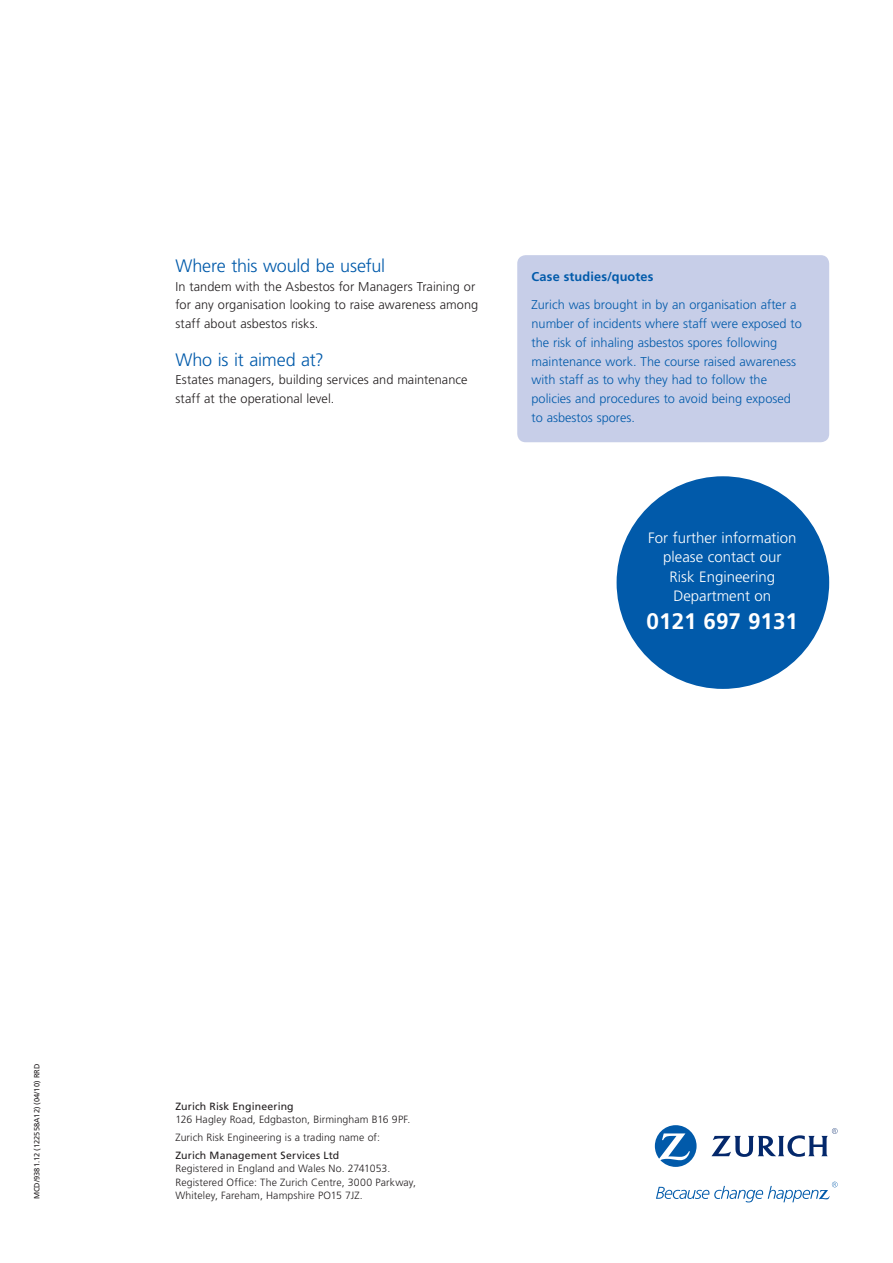
<style>
.page{position:relative;width:893px;height:1263px;background:#fff}
.page>*{position:absolute;margin:0;border:0;box-sizing:border-box;transform-origin:0 0}
.t1{font:700 22.5px "Frutiger LT Std";color:#fff}
.t2{font:300 18px "Frutiger LT Std";letter-spacing:-.01em;color:#015aaa}
.t3{font:300 15px/19.5px "Frutiger LT Std";color:#fff;text-align:center}
.t4{font:300 12.75px/18.8px "Frutiger LT Std";color:#015aaa}
.t5{font:300 12.75px/18.8px "Frutiger LT Std";letter-spacing:.005em;color:#231f20}
.t6{font:700 12.75px "Frutiger LT Std";letter-spacing:.01em;color:#015aaa}
.t7{font:300 10.5px/13.5px "Frutiger LT Std";letter-spacing:.01em;color:#231f20}
.t8{font:10.5px "Frutiger LT Std";letter-spacing:.015em;color:#231f20}
.t9{font:7.5px "Frutiger LT Std";color:#231f20}
</style>
<div class="page">
<div style="left:517px;top:255px;width:312px;height:187px;background:#c7cee8;border-radius:9px"></div>
<div style="left:617px;top:476px;width:212px;height:213px;background:#015aaa;border-radius:50%"></div>
<svg style="left:655px;top:1125px;width:42px;height:42px"></svg>
<svg style="left:711px;top:1128px;width:127px;height:29px"></svg>
<svg style="left:656px;top:1182px;width:182px;height:20px"></svg>
<h2 class="t2" style="left:175px;top:255px;width:211px">Where this would be useful</h2>
<p class="t5" style="left:175px;top:277px;width:304px">In tandem with the Asbestos for Managers Training or for any organisation looking to raise awareness among staff about asbestos risks.</p>
<h2 class="t2" style="left:175px;top:349px;width:150px">Who is it aimed at?</h2>
<p class="t5" style="left:175px;top:371px;width:294px">Estates managers, building services and maintenance staff at the operational level.</p>
<p class="t6" style="left:531px;top:269px;width:124px">Case studies/quotes</p>
<p class="t4" style="left:531px;top:296px;width:272px">Zurich was brought in by an organisation after a number of incidents where staff were exposed to the risk of inhaling asbestos spores following maintenance work. The course raised awareness with staff as to why they had to follow the policies and procedures to avoid being exposed to asbestos spores.</p>
<p class="t3" style="left:648px;top:528px;width:150px">For further information please contact our<br>Risk Engineering<br>Department on</p>
<h1 class="t1" style="left:647px;top:608px;width:153px">0121 697 9131</h1>
<p class="t9" style="left:32px;top:1199px;width:137px;rotate:-90deg">MCD/9381.12 (122558A12) (04/10) RRD</p>
<p class="t8" style="left:175px;top:1100px;width:120px">Zurich Risk Engineering</p>
<p class="t7" style="left:175px;top:1111px;width:237px;line-height:17.7px">126 Hagley Road, Edgbaston, Birmingham B16 9PF.<br>Zurich Risk Engineering is a trading name of:</p>
<p class="t8" style="left:175px;top:1149px;width:165px">Zurich Management Services Ltd</p>
<p class="t7" style="left:175px;top:1162px;width:242px">Registered in England and Wales No. 2741053.<br>Registered Office: The Zurich Centre, 3000 Parkway,<br>Whiteley, Fareham, Hampshire PO15 7JZ.</p>
</div>
